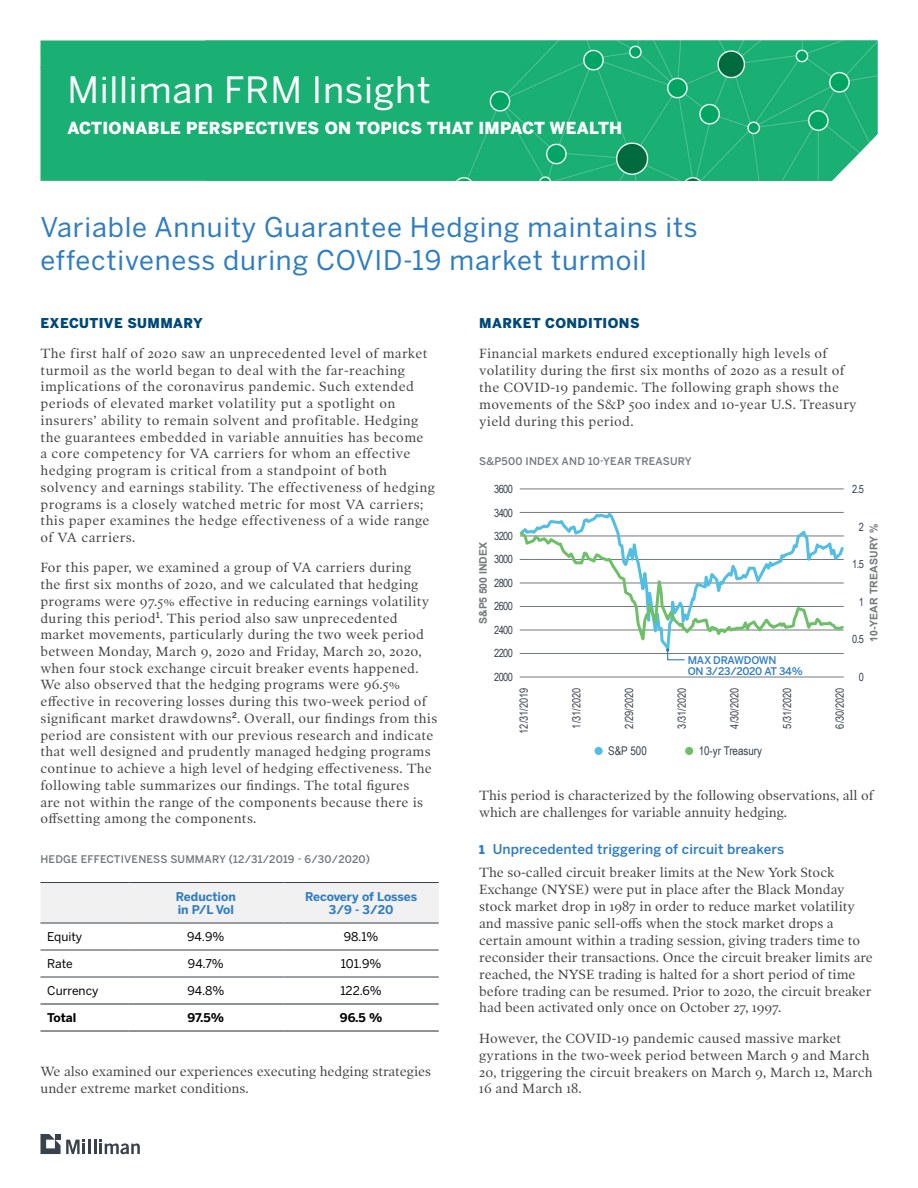
<style>
.page{position:relative;width:918px;height:1188px;background:#fff}
.page>*{position:absolute;margin:0;border:0;box-sizing:border-box;transform-origin:0 0}
.t1{font:36px "Benton Sans";letter-spacing:.02em;color:#fff}
.t2{font:27px/33.3px "Benton Sans";letter-spacing:.03em;color:#2f7dc1}
.t3{font:900 16.5px "Benton Sans";letter-spacing:.02em;color:#fff}
.t4{font:13.5px/16.8px "Poynter OS Text One";letter-spacing:.02em;color:#414042}
.t5{font:13.5px/17px "Poynter OS Text One";color:#414042}
.t6{font:500 13.5px "Benton Sans";letter-spacing:.01em;color:#2f7dc1}
.t7{font:900 13.5px "Benton Sans";letter-spacing:.03em;color:#004977}
.t8{font:12px "Benton Sans";color:#000}
.t9{font:700 12px/13.5px "Benton Sans";letter-spacing:-.005em;color:#2f7dc1}
.t10{font:12px "Arial Narrow";color:#38414c}
.t11{font:700 12px "Benton Sans";color:#000}
.t12{font:11.25px/23.4px "Arial Narrow";color:#38414c;text-align:justify}
.t13{font:500 10.5px "Benton Sans";letter-spacing:.02em;color:#72797c}
.t14{font:700 10.5px "Arial";letter-spacing:.015em;color:#72797c}
.t15{font:500 10.5px/10.5px "Benton Sans";letter-spacing:-.025em;color:#2f7dc1}
.s1{font-weight:900;font-size:12px}
</style>
<div class="page">
<hr style="left:88px;top:1140px;width:3px;height:14px;background:#38414c">
<svg style="left:94px;top:1140px;width:46px;height:14px"></svg>
<svg style="left:41px;top:1134px;width:44px;height:20px"></svg>
<div style="left:40px;top:883px;width:399px;height:40px;background:#f1f1f2"></div>
<hr style="left:40px;top:950px;width:88px;height:1px;background:#38414c">
<hr style="left:128px;top:950px;width:156px;height:1px;background:#38414c">
<hr style="left:284px;top:950px;width:155px;height:1px;background:#38414c">
<hr style="left:40px;top:977px;width:88px;height:1px;background:#38414c">
<hr style="left:128px;top:977px;width:156px;height:1px;background:#38414c">
<hr style="left:284px;top:977px;width:155px;height:1px;background:#38414c">
<hr style="left:40px;top:882px;width:88px;height:1px;background:#38414c">
<hr style="left:128px;top:882px;width:156px;height:1px;background:#38414c">
<hr style="left:284px;top:882px;width:155px;height:1px;background:#38414c">
<hr style="left:40px;top:923px;width:88px;height:1px;background:#38414c">
<hr style="left:128px;top:923px;width:156px;height:1px;background:#38414c">
<hr style="left:284px;top:923px;width:155px;height:1px;background:#38414c">
<hr style="left:40px;top:1003px;width:88px;height:2px;background:#38414c">
<hr style="left:128px;top:1003px;width:156px;height:2px;background:#38414c">
<hr style="left:284px;top:1003px;width:155px;height:2px;background:#38414c">
<hr style="left:40px;top:1030px;width:88px;height:2px;background:#38414c">
<hr style="left:128px;top:1030px;width:156px;height:2px;background:#38414c">
<hr style="left:284px;top:1030px;width:155px;height:2px;background:#38414c">
<hr style="left:520px;top:489px;width:324px;height:1px;background:#72797c">
<svg style="left:519px;top:512px;width:325px;height:166px"></svg>
<svg style="left:519px;top:529px;width:325px;height:132px"></svg>
<div style="left:595px;top:747px;width:8px;height:8px;background:#53bee3;border-radius:50%"></div>
<div style="left:685px;top:747px;width:8px;height:8px;background:#6dc067;border-radius:50%"></div>
<div style="left:40px;top:40px;width:166px;height:141px;background:#1ab073"></div>
<img style="left:206px;top:40px;width:672px;height:141px">
<h1 class="t1" style="left:68px;top:68px;width:365px">Milliman FRM Insight</h1>
<p class="t3" style="left:68px;top:117px;width:556px">ACTIONABLE PERSPECTIVES ON TOPICS THAT IMPACT WEALTH</p>
<h2 class="t2" style="left:40px;top:211px;width:659px">Variable Annuity Guarantee Hedging maintains its effectiveness during COVID-19 market turmoil</h2>
<p class="t7" style="left:40px;top:314px;width:164px">EXECUTIVE SUMMARY</p>
<p class="t4" style="left:40px;top:345px;width:396px">The first half of 2020 saw an unprecedented level of market turmoil as the world began to deal with the far-reaching implications of the coronavirus pandemic. Such extended periods of elevated market volatility put a spotlight on insurers’ ability to remain solvent and profitable. Hedging the guarantees embedded in variable annuities has become<br>a core competency for VA carriers for whom an effective hedging program is critical from a standpoint of both solvency and earnings stability. The effectiveness of hedging programs is a closely watched metric for most VA carriers; this paper examines the hedge effectiveness of a wide range of VA carriers.</p>
<p class="t4" style="left:40px;top:559px;width:398px">For this paper, we examined a group of VA carriers during<br>the first six months of 2020, and we calculated that hedging programs were 97.5% effective in reducing earnings volatility during this period<sup>1</sup>. This period also saw unprecedented market movements, particularly during the two week period between Monday, March 9, 2020 and Friday, March 20, 2020, when four stock exchange circuit breaker events happened.<br>We also observed that the hedging programs were 96.5% effective in recovering losses during this two-week period of significant market drawdowns<sup>2</sup>. Overall, our findings from this period are consistent with our previous research and indicate that well designed and prudently managed hedging programs continue to achieve a high level of hedging effectiveness. The following table summarizes our findings. The total figures<br>are not within the range of the components because there is offsetting among the components.</p>
<p class="t13" style="left:40px;top:852px;width:331px">HEDGE EFFECTIVENESS SUMMARY (12/31/2019 - 6/30/2020)</p>
<p class="t9" style="left:176px;top:890px;width:61px">Reduction in P/L Vol</p>
<p class="t9" style="left:305px;top:890px;width:114px;text-align:center">Recovery of Losses<br>3/9 - 3/20</p>
<p class="t8" style="left:47px;top:930px;width:37px">Equity</p>
<p class="t8" style="left:187px;top:930px;width:39px">94.9%</p>
<p class="t8" style="left:344px;top:930px;width:36px">98.1%</p>
<p class="t8" style="left:47px;top:957px;width:27px">Rate</p>
<p class="t8" style="left:188px;top:957px;width:37px">94.7%</p>
<p class="t8" style="left:341px;top:957px;width:42px">101.9%</p>
<p class="t8" style="left:47px;top:983px;width:53px">Currency</p>
<p class="t8" style="left:187px;top:983px;width:39px">94.8%</p>
<p class="t8" style="left:340px;top:983px;width:43px">122.6%</p>
<p class="t11" style="left:47px;top:1010px;width:31px">Total</p>
<p class="t11" style="left:188px;top:1010px;width:38px">97.5%</p>
<p class="t11" style="left:340px;top:1010px;width:44px">96.5 %</p>
<p class="t5" style="left:40px;top:1063px;width:392px">We also examined our experiences executing hedging strategies under extreme market conditions.</p>
<p class="t7" style="left:479px;top:314px;width:162px">MARKET CONDITIONS</p>
<p class="t4" style="left:479px;top:345px;width:379px">Financial markets endured exceptionally high levels of volatility during the first six months of 2020 as a result of the COVID-19 pandemic. The following graph shows the movements of the S&amp;P 500 index and 10-year U.S. Treasury yield during this period.</p>
<p class="t13" style="left:479px;top:455px;width:214px">S&amp;P500 INDEX AND 10-YEAR TREASURY</p>
<p class="t12" style="left:494px;top:477px;width:20px">3600<br>3400<br>3200<br>3000<br>2800<br>2600<br>2400<br>2200<br>2000</p>
<p class="t12" style="left:852px;top:477px;width:13px">2.5</p>
<p class="t12" style="left:859px;top:515px;width:7px">2</p>
<p class="t12" style="left:852px;top:552px;width:13px">1.5</p>
<p class="t12" style="left:859px;top:590px;width:7px">1</p>
<p class="t12" style="left:852px;top:627px;width:13px">0.5</p>
<p class="t12" style="left:859px;top:665px;width:7px">0</p>
<p class="t14" style="left:866px;top:642px;width:119px;rotate:-90deg">10-YEAR TREASURY %</p>
<p class="t14" style="left:476px;top:624px;width:84px;rotate:-90deg">S&amp;P5 500 INDEX</p>
<p class="t15" style="left:688px;top:655px;width:117px">MAX DRAWDOWN<br>ON 3/23/2020 AT 34%</p>
<p class="t12" style="left:512px;top:734px;width:48px;rotate:-90deg">12/31/2019</p>
<p class="t12" style="left:564px;top:729px;width:43px;rotate:-90deg">1/31/2020</p>
<p class="t12" style="left:617px;top:729px;width:43px;rotate:-90deg">2/29/2020</p>
<p class="t12" style="left:670px;top:729px;width:43px;rotate:-90deg">3/31/2020</p>
<p class="t12" style="left:722px;top:729px;width:43px;rotate:-90deg">4/30/2020</p>
<p class="t12" style="left:775px;top:729px;width:43px;rotate:-90deg">5/31/2020</p>
<p class="t12" style="left:828px;top:729px;width:43px;rotate:-90deg">6/30/2020</p>
<p class="t10" style="left:608px;top:742px;width:40px">S&amp;P 500</p>
<p class="t10" style="left:699px;top:742px;width:65px">10-yr Treasury</p>
<p class="t5" style="left:479px;top:787px;width:396px">This period is characterized by the following observations, all of which are challenges for variable annuity hedging.</p>
<p class="t6" style="left:479px;top:840px;width:306px"><span class="s1">1</span> Unprecedented triggering of circuit breakers</p>
<p class="t5" style="left:479px;top:864px;width:395px">The so-called circuit breaker limits at the New York Stock Exchange (NYSE) were put in place after the Black Monday stock market drop in 1987 in order to reduce market volatility and massive panic sell-offs when the stock market drops a certain amount within a trading session, giving traders time to reconsider their transactions. Once the circuit breaker limits are reached, the NYSE trading is halted for a short period of time before trading can be resumed. Prior to 2020, the circuit breaker had been activated only once on October 27, 1997.</p>
<p class="t4" style="left:479px;top:1030px;width:395px">However, the COVID-19 pandemic caused massive market gyrations in the two-week period between March 9 and March 20, triggering the circuit breakers on March 9, March 12, March 16 and March 18.</p>
</div>
